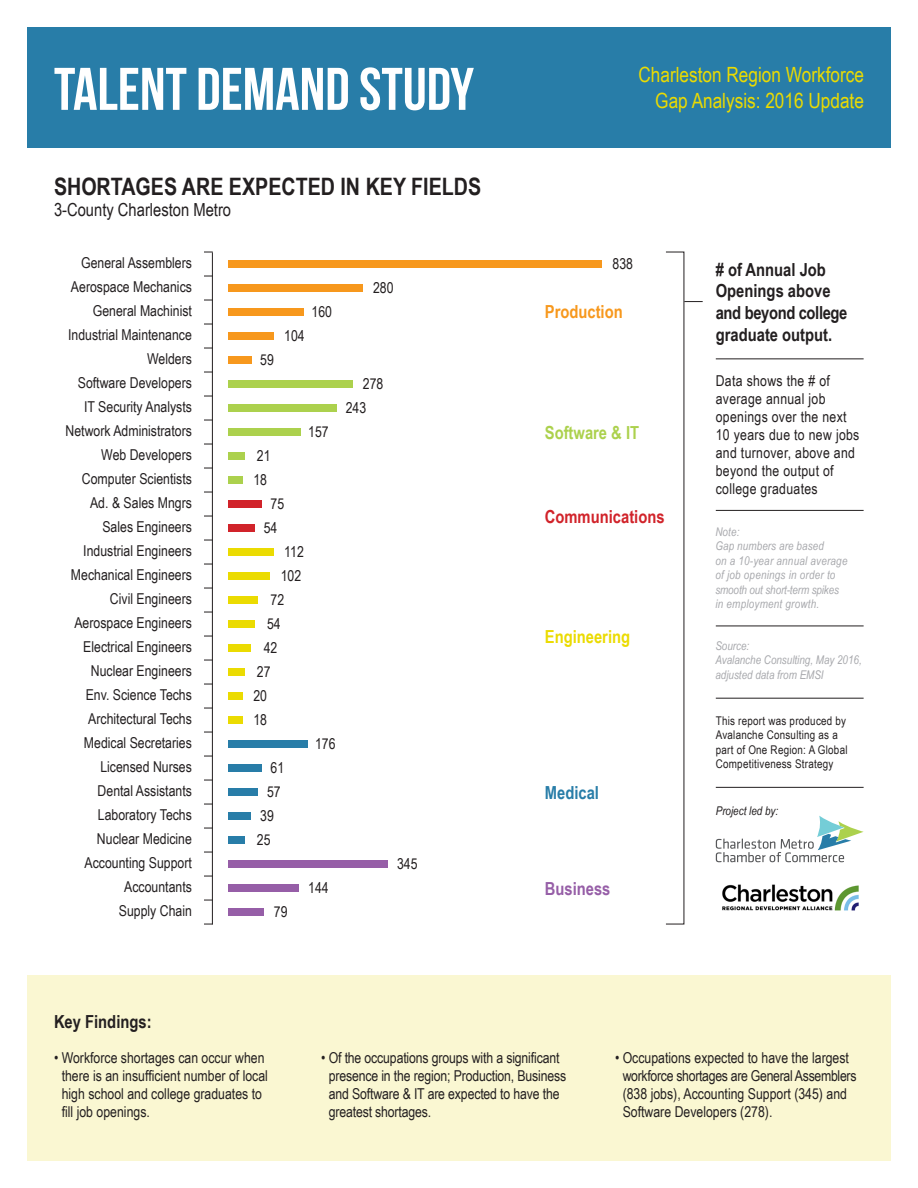
<style>
.page{position:relative;width:918px;height:1188px;background:#fff}
.page>*{position:absolute;margin:0;border:0;box-sizing:border-box;transform-origin:0 0}
.t1{font:60px "Bebas Neue";color:#fff}
.t2{font:700 24px "Arial Narrow";color:#231f20}
.t3{font:21px/25.2px "Arial Narrow";color:#ebdb01;text-align:right}
.t4{font:700 18px/21.6px "Arial Narrow";color:#231f20}
.t5{font:18px "Arial Narrow";color:#231f20}
.t6{font:700 18px "Arial Narrow";color:#d1232a}
.t7{font:700 18px "Arial Narrow";color:#acd14d}
.t8{font:700 18px "Arial Narrow";color:#ebdb01}
.t9{font:700 18px "Arial Narrow";color:#f7981d}
.t10{font:700 18px "Arial Narrow";color:#965ea7}
.t11{font:700 18px "Arial Narrow";color:#287da8}
.t12{font:15px/18px "Arial Narrow";color:#231f20}
.t13{font:15px/18px "Arial Narrow";letter-spacing:.02em;color:#231f20}
.t14{font:italic 12px/14.4px "Arial Narrow";letter-spacing:.01em;color:#a8a9ad}
.t15{font:12px/14.4px "Arial Narrow";letter-spacing:.02em;color:#231f20}
.t16{font:italic 12px "Arial Narrow";color:#231f20}
</style>
<div class="page">
<div style="left:27px;top:975px;width:864px;height:186px;background:#faf7d2"></div>
<div style="left:228px;top:260px;width:373px;height:8px;background:#f7981d"></div>
<div style="left:228px;top:284px;width:134px;height:8px;background:#f7981d"></div>
<div style="left:228px;top:308px;width:75px;height:8px;background:#f7981d"></div>
<div style="left:228px;top:332px;width:46px;height:8px;background:#f7981d"></div>
<div style="left:228px;top:356px;width:24px;height:8px;background:#f7981d"></div>
<div style="left:228px;top:380px;width:124px;height:8px;background:#acd14d"></div>
<div style="left:228px;top:404px;width:109px;height:8px;background:#acd14d"></div>
<div style="left:228px;top:428px;width:73px;height:8px;background:#acd14d"></div>
<div style="left:228px;top:452px;width:17px;height:8px;background:#acd14d"></div>
<div style="left:228px;top:476px;width:14px;height:8px;background:#acd14d"></div>
<div style="left:228px;top:500px;width:34px;height:8px;background:#d1232a"></div>
<div style="left:228px;top:524px;width:26px;height:8px;background:#d1232a"></div>
<div style="left:228px;top:548px;width:46px;height:8px;background:#ebdb01"></div>
<div style="left:228px;top:572px;width:41px;height:8px;background:#ebdb01"></div>
<div style="left:228px;top:596px;width:29px;height:8px;background:#ebdb01"></div>
<div style="left:228px;top:620px;width:26px;height:8px;background:#ebdb01"></div>
<div style="left:228px;top:644px;width:23px;height:8px;background:#ebdb01"></div>
<div style="left:228px;top:668px;width:17px;height:8px;background:#ebdb01"></div>
<div style="left:228px;top:692px;width:15px;height:8px;background:#ebdb01"></div>
<div style="left:228px;top:716px;width:14px;height:8px;background:#ebdb01"></div>
<div style="left:228px;top:740px;width:79px;height:8px;background:#287da8"></div>
<div style="left:228px;top:764px;width:34px;height:8px;background:#287da8"></div>
<div style="left:228px;top:788px;width:29px;height:8px;background:#287da8"></div>
<div style="left:228px;top:812px;width:23px;height:8px;background:#287da8"></div>
<div style="left:228px;top:836px;width:17px;height:8px;background:#287da8"></div>
<div style="left:228px;top:860px;width:160px;height:8px;background:#965ea7"></div>
<div style="left:228px;top:884px;width:70px;height:8px;background:#965ea7"></div>
<div style="left:228px;top:908px;width:35px;height:8px;background:#965ea7"></div>
<hr style="left:212px;top:252px;width:1px;height:672px;background:#231f20">
<svg style="left:684px;top:301px;width:19px;height:1px"></svg>
<hr style="left:716px;top:510px;width:148px;height:1px;background:#231f20">
<hr style="left:716px;top:698px;width:148px;height:1px;background:#231f20">
<hr style="left:716px;top:626px;width:148px;height:1px;background:#231f20">
<hr style="left:716px;top:787px;width:148px;height:1px;background:#231f20">
<hr style="left:716px;top:358px;width:148px;height:1px;background:#231f20">
<svg style="left:716px;top:816px;width:148px;height:46px"></svg>
<img style="left:722px;top:884px;width:137px;height:27px">
<div style="left:27px;top:27px;width:864px;height:121px;background:#287da8"></div>
<p class="t1" style="left:54px;top:56px;width:422px">TALENT DEMAND STUDY</p>
<p class="t3" style="left:638px;top:62px;width:227px">Charleston Region Workforce<br>Gap Analysis: 2016 Update</p>
<p class="t2" style="left:54px;top:168px;width:429px">SHORTAGES ARE EXPECTED IN KEY FIELDS</p>
<p class="t5" style="left:54px;top:197px;width:179px">3-County Charleston Metro</p>
<p class="t12" style="left:81px;top:253px;width:112px">General Assemblers</p>
<p class="t12" style="left:71px;top:277px;width:123px">Aerospace Mechanics</p>
<p class="t12" style="left:93px;top:301px;width:101px">General Machinist</p>
<p class="t12" style="left:68px;top:325px;width:125px">Industrial Maintenance</p>
<p class="t12" style="left:147px;top:349px;width:46px">Welders</p>
<p class="t12" style="left:78px;top:373px;width:116px">Software Developers</p>
<p class="t12" style="left:84px;top:397px;width:109px">IT Security Analysts</p>
<p class="t12" style="left:66px;top:421px;width:128px">Network Administrators</p>
<p class="t12" style="left:101px;top:445px;width:92px">Web Developers</p>
<p class="t12" style="left:82px;top:469px;width:112px">Computer Scientists</p>
<p class="t12" style="left:90px;top:493px;width:103px">Ad. &amp; Sales Mngrs</p>
<p class="t12" style="left:102px;top:517px;width:91px">Sales Engineers</p>
<p class="t12" style="left:83px;top:541px;width:110px">Industrial Engineers</p>
<p class="t12" style="left:71px;top:565px;width:123px">Mechanical Engineers</p>
<p class="t12" style="left:110px;top:589px;width:84px">Civil Engineers</p>
<p class="t12" style="left:74px;top:613px;width:119px">Aerospace Engineers</p>
<p class="t12" style="left:83px;top:637px;width:110px">Electrical Engineers</p>
<p class="t12" style="left:91px;top:661px;width:103px">Nuclear Engineers</p>
<p class="t12" style="left:86px;top:685px;width:108px">Env. Science Techs</p>
<p class="t12" style="left:88px;top:709px;width:105px">Architectural Techs</p>
<p class="t12" style="left:84px;top:733px;width:109px">Medical Secretaries</p>
<p class="t12" style="left:100px;top:757px;width:93px">Licensed Nurses</p>
<p class="t12" style="left:98px;top:781px;width:96px">Dental Assistants</p>
<p class="t12" style="left:98px;top:805px;width:96px">Laboratory Techs</p>
<p class="t12" style="left:97px;top:829px;width:97px">Nuclear Medicine</p>
<p class="t12" style="left:85px;top:853px;width:109px">Accounting Support</p>
<p class="t12" style="left:124px;top:877px;width:69px">Accountants</p>
<p class="t12" style="left:119px;top:901px;width:75px">Supply Chain</p>
<p class="t4" style="left:54px;top:1010px;width:99px">Key Findings:</p>
<p class="t12" style="left:260px;top:351px;width:15px">59</p>
<p class="t12" style="left:284px;top:327px;width:22px">104</p>
<p class="t12" style="left:312px;top:303px;width:22px">160</p>
<p class="t12" style="left:257px;top:447px;width:15px">21</p>
<p class="t12" style="left:253px;top:471px;width:15px">18</p>
<p class="t12" style="left:308px;top:423px;width:22px">157</p>
<p class="t12" style="left:271px;top:495px;width:15px">75</p>
<p class="t12" style="left:264px;top:519px;width:15px">54</p>
<p class="t12" style="left:284px;top:543px;width:21px">112</p>
<p class="t12" style="left:281px;top:567px;width:22px">102</p>
<p class="t12" style="left:271px;top:591px;width:15px">72</p>
<p class="t12" style="left:267px;top:615px;width:15px">54</p>
<p class="t12" style="left:264px;top:639px;width:15px">42</p>
<p class="t12" style="left:257px;top:663px;width:15px">27</p>
<p class="t12" style="left:253px;top:687px;width:15px">20</p>
<p class="t12" style="left:253px;top:711px;width:15px">18</p>
<p class="t12" style="left:271px;top:759px;width:15px">61</p>
<p class="t12" style="left:267px;top:783px;width:15px">57</p>
<p class="t12" style="left:260px;top:807px;width:15px">39</p>
<p class="t12" style="left:257px;top:831px;width:15px">25</p>
<p class="t12" style="left:315px;top:735px;width:22px">176</p>
<p class="t12" style="left:274px;top:903px;width:15px">79</p>
<p class="t12" style="left:308px;top:879px;width:22px">144</p>
<p class="t12" style="left:373px;top:279px;width:22px">280</p>
<p class="t12" style="left:363px;top:375px;width:22px">278</p>
<p class="t12" style="left:346px;top:399px;width:22px">243</p>
<p class="t12" style="left:397px;top:855px;width:22px">345</p>
<p class="t12" style="left:613px;top:255px;width:22px">838</p>
<p class="t9" style="left:545px;top:298px;width:79px">Production</p>
<p class="t7" style="left:545px;top:419px;width:96px">Software &amp; IT</p>
<p class="t6" style="left:545px;top:503px;width:121px">Communications</p>
<p class="t8" style="left:545px;top:623px;width:87px">Engineering</p>
<p class="t11" style="left:545px;top:779px;width:56px">Medical</p>
<p class="t10" style="left:545px;top:875px;width:67px">Business</p>
<p class="t4" style="left:716px;top:258px;width:133px"># of Annual Job<br>Openings above and beyond college graduate output.</p>
<p class="t13" style="left:716px;top:371px;width:145px">Data shows the # of average annual job openings over the next<br>10 years due to new jobs and turnover, above and beyond the output of college graduates</p>
<p class="t14" style="left:715px;top:524px;width:134px">Note:<br>Gap numbers are based<br>on a 10-year annual average of job openings in order to smooth out short-term spikes in employment growth.</p>
<p class="t14" style="left:715px;top:638px;width:148px">Source:<br>Avalanche Consulting, May 2016, adjusted data from EMSI</p>
<p class="t15" style="left:716px;top:713px;width:133px">This report was produced by<br>Avalanche Consulting as a part of One Region: A Global<br>Competitiveness Strategy</p>
<p class="t16" style="left:716px;top:803px;width:64px">Project led by:</p>
<p class="t12" style="left:62px;top:1048px;width:208px;text-indent:-8px">• Workforce shortages can occur when there is an insufficient number of local high school and college graduates to fill job openings.</p>
<p class="t12" style="left:329px;top:1048px;width:239px;text-indent:-8px">• Of the occupations groups with a significant presence in the region; Production, Business and Software &amp; IT are expected to have the greatest shortages.</p>
<p class="t12" style="left:623px;top:1048px;width:235px;text-indent:-8px">• Occupations expected to have the largest workforce shortages are General Assemblers (838 jobs), Accounting Support (345) and Software Developers (278).</p>
</div>
